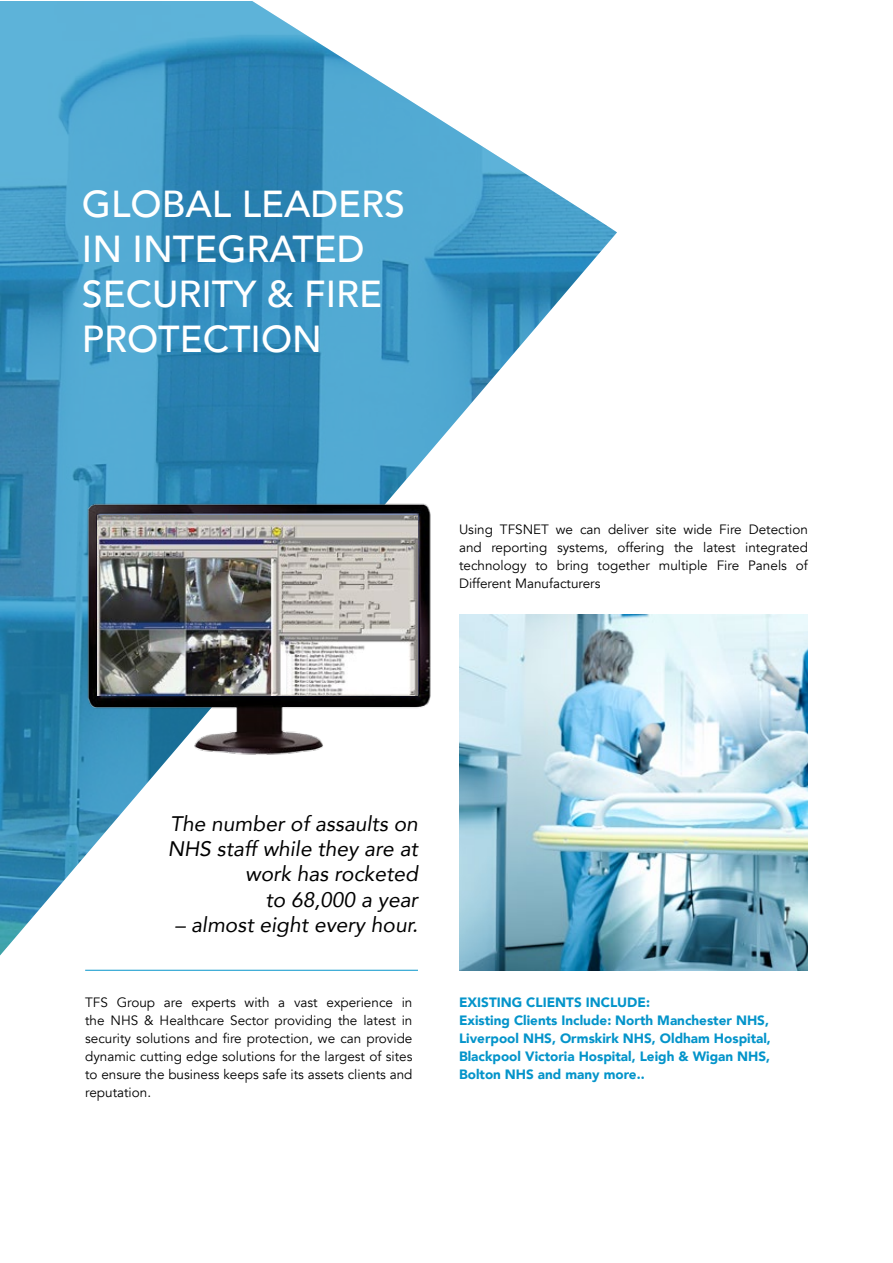
<style>
.page{position:relative;width:893px;height:1263px;background:#fff}
.page>*{position:absolute;margin:0;border:0;box-sizing:border-box;transform-origin:0 0}
.t1{font:500 37.5px/45px "Avenir";color:#fff}
.t2{font:italic 21px/25.2px "Avenir";color:#000;text-align:right}
.t3{font:13.5px/18px "Avenir";color:#000;text-align:justify}
.t4{font:900 13.5px/18px "Avenir";color:#0494ca}
</style>
<div class="page">
<img style="left:0;top:1px;width:617px;height:954px">
<hr style="left:85px;top:970px;width:333px;height:1px;background:#0494ca">
<img style="left:459px;top:614px;width:349px;height:356px">
<img style="left:84px;top:498px;width:347px;height:258px">
<img style="left:98px;top:515px;width:319px;height:180px">
<h1 class="t1" style="left:82px;top:183px;width:324px">GLOBAL LEADERS<br>IN INTEGRATED<br>SECURITY &amp; FIRE<br>PROTECTION</h1>
<p class="t3" style="left:459px;top:521px;width:350px">Using TFSNET we can deliver site wide Fire Detection and reporting systems, offering the latest integrated technology to bring together multiple Fire Panels of Different Manufacturers</p>
<h2 class="t2" style="left:168px;top:812px;width:252px">The number of assaults on<br>NHS staff while they are at work has rocketed<br>to 68,000 a year</h2>
<h2 class="t2" style="left:175px;top:912px;width:245px">– almost eight every hour.</h2>
<p class="t3" style="left:85px;top:993px;width:329px">TFS Group are experts with a vast experience in the NHS &amp; Healthcare Sector providing the latest in security solutions and fire protection, we can provide dynamic cutting edge solutions for the largest of sites to ensure the business keeps safe its assets clients and reputation.</p>
<p class="t4" style="left:459px;top:993px;width:313px">EXISTING CLIENTS INCLUDE:<br>Existing Clients Include: North Manchester NHS, Liverpool NHS, Ormskirk NHS, Oldham Hospital, Blackpool Victoria Hospital, Leigh &amp; Wigan NHS, Bolton NHS and many more..</p>
</div>
